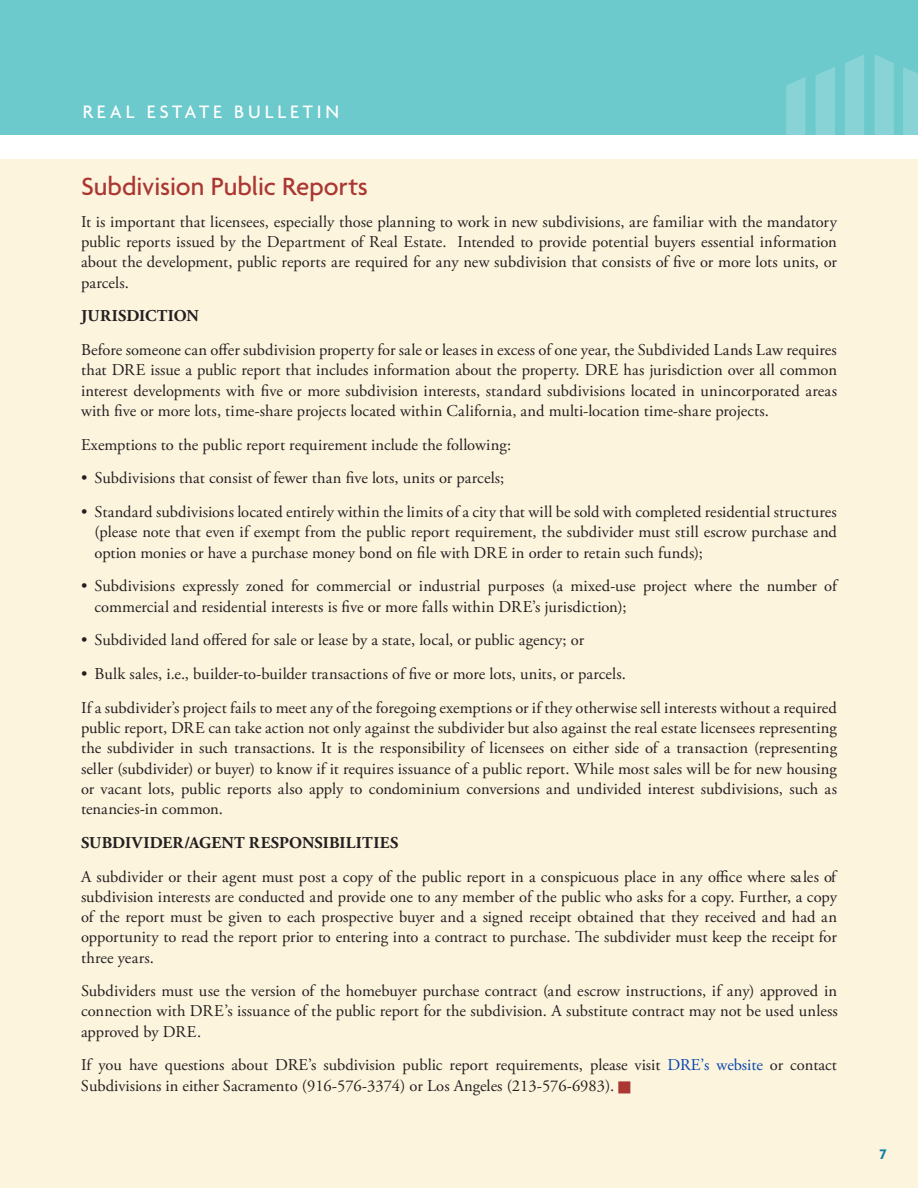
<style>
.page{position:relative;width:918px;height:1188px;background:#fff}
.page>*{position:absolute;margin:0;border:0;box-sizing:border-box;transform-origin:0 0}
.t1{font:500 27px "Agenda";color:#aa3731}
.t2{font:500 19.5px "Agenda";letter-spacing:.2em;color:#fff}
.t3{font:16.5px/20.2px "Adobe Garamond Pro";color:#231f20;text-align:justify}
.t4{font:700 16.5px "Adobe Garamond Pro";letter-spacing:.005em;color:#231f20}
.t5{font:700 15px "Agenda";color:#1383a2}
.s1{font-weight:700}
.s2{color:#0645ad}
</style>
<div class="page">
<div style="left:0;top:160px;width:918px;height:1028px;background:#fdf4de"></div>
<div style="left:0;top:0;width:918px;height:135px;background:#6cc9cc"></div>
<svg style="left:874px;top:55px;width:20px;height:80px"></svg>
<div style="left:845px;top:55px;width:19px;height:80px;background:#88d3d6"></div>
<svg style="left:786px;top:77px;width:20px;height:58px"></svg>
<svg style="left:903px;top:67px;width:15px;height:68px"></svg>
<svg style="left:816px;top:67px;width:19px;height:68px"></svg>
<p class="t2" style="left:83px;top:101px;width:258px">REAL ESTATE BULLETIN</p>
<h2 class="t1" style="left:81px;top:172px;width:289px">Subdivision Public Reports</h2>
<p class="t3" style="left:81px;top:212px;width:758px">It is important that licensees, especially those planning to work in new subdivisions, are familiar with the mandatory public reports issued by the Department of Real Estate. Intended to provide potential buyers essential information about the development, public reports are required for any new subdivision that consists of five or more lots units, or parcels.</p>
<h3 class="t4" style="left:81px;top:306px;width:119px">JURISDICTION</h3>
<p class="t3" style="left:81px;top:340px;width:758px">Before someone can offer subdivision property for sale or leases in excess of one year, the Subdivided Lands Law requires that DRE issue a public report that includes information about the property. DRE has jurisdiction over all common interest developments with five or more subdivision interests, standard subdivisions located in unincorporated areas with five or more lots, time-share projects located within California, and multi-location time-share projects.</p>
<p class="t3" style="left:81px;top:435px;width:432px">Exemptions to the public report requirement include the following:</p>
<p class="t3" style="left:81px;top:469px;width:425px">• Subdivisions that consist of fewer than five lots, units or parcels;</p>
<p class="t3" style="left:94px;top:502px;width:744px;text-indent:-13px">• Standard subdivisions located entirely within the limits of a city that will be sold with completed residential structures (please note that even if exempt from the public report requirement, the subdivider must still escrow purchase and option monies or have a purchase money bond on file with DRE in order to retain such funds);</p>
<p class="t3" style="left:94px;top:577px;width:744px;text-indent:-13px">• Subdivisions expressly zoned for commercial or industrial purposes (a mixed-use project where the number of commercial and residential interests is five or more falls within DRE’s jurisdiction);</p>
<p class="t3" style="left:81px;top:631px;width:505px">• Subdivided land offered for sale or lease by a state, local, or public agency; or</p>
<p class="t3" style="left:81px;top:664px;width:546px">• Bulk sales, i.e., builder-to-builder transactions of five or more lots, units, or parcels.</p>
<p class="t3" style="left:81px;top:698px;width:758px">If a subdivider’s project fails to meet any of the foregoing exemptions or if they otherwise sell interests without a required public report, DRE can take action not only against the subdivider but also against the real estate licensees representing the subdivider in such transactions. It is the responsibility of licensees on either side of a transaction (representing seller (subdivider) or buyer) to know if it requires issuance of a public report. While most sales will be for new housing or vacant lots, public reports also apply to condominium conversions and undivided interest subdivisions, such as tenancies-in common.</p>
<p class="t3" style="left:81px;top:826px;width:756px;line-height:33.8px"><span class="s1">SUBDIVIDER/AGENT RESPONSIBILITIES<br></span>A subdivider or their agent must post a copy of the public report in a conspicuous place in any office where sales of</p>
<p class="t3" style="left:81px;top:887px;width:758px">subdivision interests are conducted and provide one to any member of the public who asks for a copy. Further, a copy of the report must be given to each prospective buyer and a signed receipt obtained that they received and had an opportunity to read the report prior to entering into a contract to purchase. The subdivider must keep the receipt for three years.</p>
<p class="t3" style="left:81px;top:981px;width:758px">Subdividers must use the version of the homebuyer purchase contract (and escrow instructions, if any) approved in connection with DRE’s issuance of the public report for the subdivision. A substitute contract may not be used unless approved by DRE.</p>
<p class="t3" style="left:81px;top:1056px;width:757px">If you have questions about DRE’s subdivision public report requirements, please visit <span class="s2">DRE’s website</span> or contact<br>Subdivisions in either Sacramento (916-576-3374) or Los Angeles (213-576-6983).</p>
<p class="t5" style="left:880px;top:1146px;width:8px">7</p>
</div>
